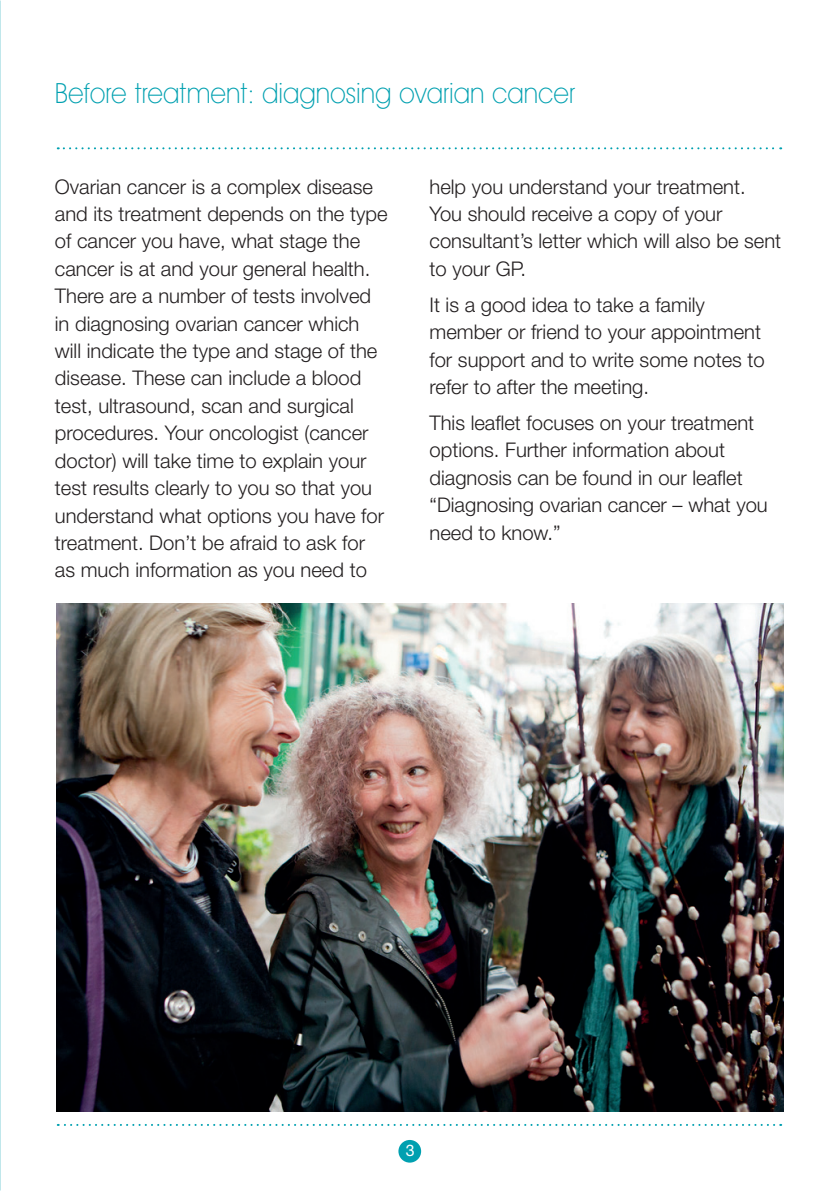
<style>
.page{position:relative;width:840px;height:1191px;background:#fff}
.page>*{position:absolute;margin:0;border:0;box-sizing:border-box;transform-origin:0 0}
.headings1{font:300 28px "Action";color:#00a0b0}
.body_copy{font:300 20.2px/27.4px "Helvetica Neue";color:#231f20}
.body_copy-2{font:16px "Helvetica Neue";color:#fff}
</style>
<div class="page">
<svg style="left:58px;top:1124px;width:711px;height:2px"></svg>
<div style="left:398px;top:1140px;width:23px;height:22px;background:#00a0b0;border-radius:50%"></div>
<svg style="left:58px;top:147px;width:722px;height:2px"></svg>
<img style="left:57px;top:603px;width:725px;height:508px">
<p class="headings1" style="left:55px;top:80px;width:521px">Before treatment: diagnosing ovarian cancer</p>
<p class="body_copy" style="left:55px;top:172px;width:334px">Ovarian cancer is a complex disease and its treatment depends on the type of cancer you have, what stage the cancer is at and your general health.<br>There are a number of tests involved in diagnosing ovarian cancer which will indicate the type and stage of the disease. These can include a blood test, ultrasound, scan and surgical procedures. Your oncologist (cancer doctor) will take time to explain your test results clearly to you so that you understand what options you have for treatment. Don’t be afraid to ask for as much information as you need to</p>
<p class="body_copy" style="left:429px;top:172px;width:353px">help you understand your treatment.<br>You should receive a copy of your consultant’s letter which will also be sent to your GP.</p>
<p class="body_copy" style="left:429px;top:290px;width:336px">It is a good idea to take a family member or friend to your appointment for support and to write some notes to refer to after the meeting.</p>
<p class="body_copy" style="left:429px;top:408px;width:339px">This leaflet focuses on your treatment options. Further information about diagnosis can be found in our leaflet “Diagnosing ovarian cancer – what you need to know.”</p>
<p class="body_copy-2" style="left:405px;top:1141px;width:10px">3</p>
</div>
